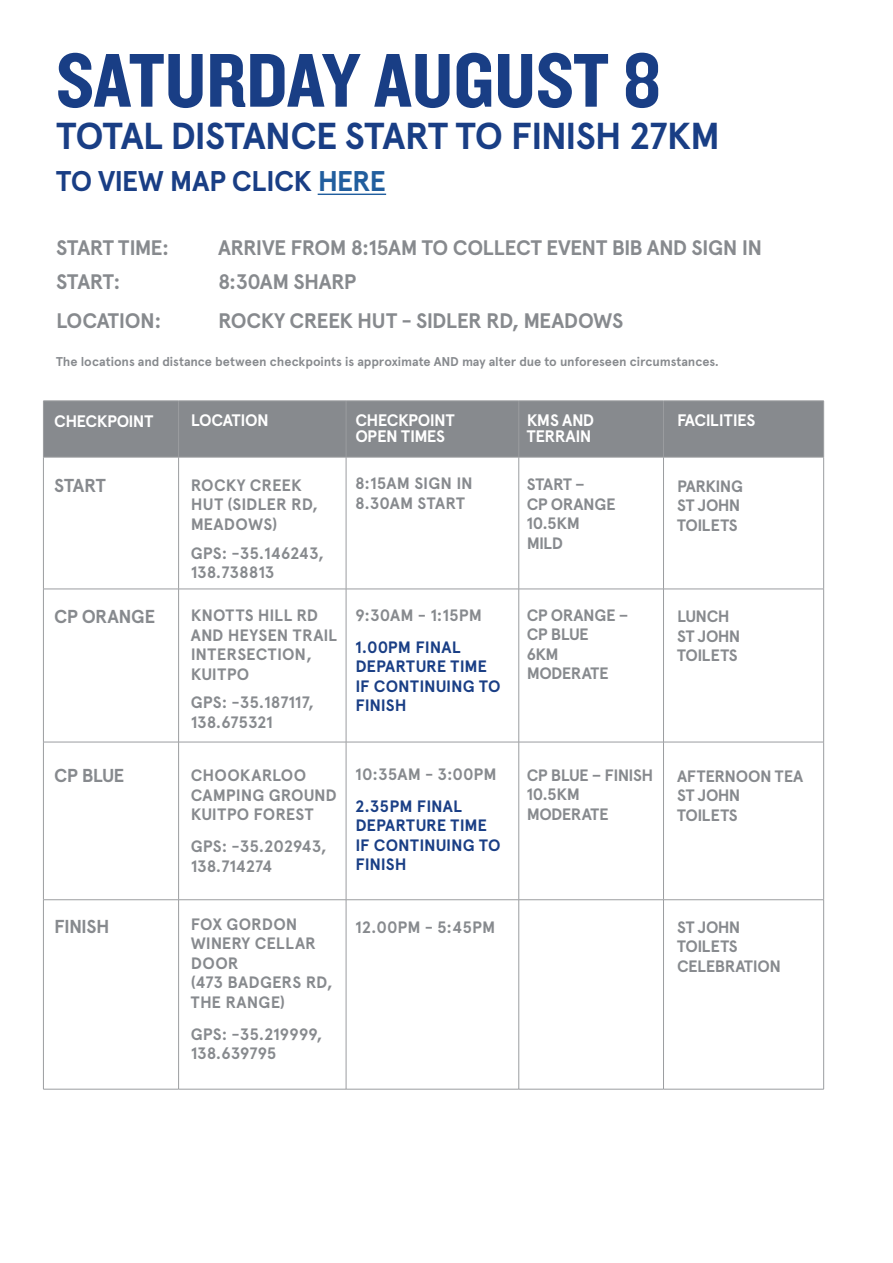
<style>
.page{position:relative;width:893px;height:1263px;background:#fff}
.page>*{position:absolute;margin:0;border:0;box-sizing:border-box;transform-origin:0 0}
.t1{font:79.05px "Knockout HTF50 Welterweight";color:#193e85}
.t2{font:700 37.5px "Apercu";letter-spacing:-.025em;color:#193e85}
.t3{font:700 28.5px "Apercu";letter-spacing:-.025em;color:#193e85}
.t4{font:700 21px "Apercu";letter-spacing:-.03em;color:#878a8e}
.t5{font:700 18.75px "Apercu";letter-spacing:-.03em;color:#878a8e}
.t6{font:700 16.65px/16.2px "Apercu";letter-spacing:-.025em;color:#fff}
.t7{font:700 16.5px/19.5px "Apercu";letter-spacing:-.01em;color:#878a8e}
.t8{font:700 16.5px/19.5px "Apercu";color:#193e85}
.t9{font:700 16.5px/19.5px "Apercu";letter-spacing:-.03em;color:#878a8e}
.t10{font:700 12.75px "Apercu";letter-spacing:-.005em;color:#878a8e}
.s1{color:#215e9e}
.s2{font-size:18.75px;color:#878a8e}
</style>
<div class="page">
<div style="left:44px;top:402px;width:779px;height:55px;background:#878a8e"></div>
<hr style="left:43px;top:457px;width:1px;height:132px;background:#9b9da0">
<hr style="left:178px;top:457px;width:1px;height:132px;background:#9b9da0">
<hr style="left:346px;top:457px;width:1px;height:132px;background:#9b9da0">
<hr style="left:518px;top:457px;width:1px;height:132px;background:#9b9da0">
<hr style="left:663px;top:457px;width:1px;height:132px;background:#9b9da0">
<hr style="left:823px;top:457px;width:1px;height:132px;background:#9b9da0">
<hr style="left:43px;top:589px;width:136px;height:1px;background:#9b9da0">
<hr style="left:43px;top:589px;width:1px;height:153px;background:#9b9da0">
<hr style="left:179px;top:589px;width:167px;height:1px;background:#9b9da0">
<hr style="left:178px;top:589px;width:1px;height:153px;background:#9b9da0">
<hr style="left:346px;top:589px;width:173px;height:1px;background:#9b9da0">
<hr style="left:346px;top:589px;width:1px;height:153px;background:#9b9da0">
<hr style="left:519px;top:589px;width:144px;height:1px;background:#9b9da0">
<hr style="left:518px;top:589px;width:1px;height:153px;background:#9b9da0">
<hr style="left:663px;top:589px;width:161px;height:1px;background:#9b9da0">
<hr style="left:663px;top:589px;width:1px;height:153px;background:#9b9da0">
<hr style="left:823px;top:589px;width:1px;height:153px;background:#9b9da0">
<hr style="left:43px;top:742px;width:136px;height:1px;background:#9b9da0">
<hr style="left:43px;top:742px;width:1px;height:157px;background:#9b9da0">
<hr style="left:179px;top:742px;width:167px;height:1px;background:#9b9da0">
<hr style="left:178px;top:742px;width:1px;height:157px;background:#9b9da0">
<hr style="left:346px;top:742px;width:173px;height:1px;background:#9b9da0">
<hr style="left:346px;top:742px;width:1px;height:157px;background:#9b9da0">
<hr style="left:519px;top:742px;width:144px;height:1px;background:#9b9da0">
<hr style="left:518px;top:742px;width:1px;height:157px;background:#9b9da0">
<hr style="left:663px;top:742px;width:161px;height:1px;background:#9b9da0">
<hr style="left:663px;top:742px;width:1px;height:157px;background:#9b9da0">
<hr style="left:823px;top:742px;width:1px;height:157px;background:#9b9da0">
<hr style="left:43px;top:899px;width:136px;height:1px;background:#9b9da0">
<hr style="left:43px;top:900px;width:1px;height:189px;background:#9b9da0">
<hr style="left:179px;top:899px;width:167px;height:1px;background:#9b9da0">
<hr style="left:178px;top:900px;width:1px;height:189px;background:#9b9da0">
<hr style="left:346px;top:899px;width:173px;height:1px;background:#9b9da0">
<hr style="left:346px;top:900px;width:1px;height:189px;background:#9b9da0">
<hr style="left:519px;top:899px;width:144px;height:1px;background:#9b9da0">
<hr style="left:518px;top:900px;width:1px;height:189px;background:#9b9da0">
<hr style="left:663px;top:899px;width:161px;height:1px;background:#9b9da0">
<hr style="left:663px;top:900px;width:1px;height:189px;background:#9b9da0">
<hr style="left:823px;top:900px;width:1px;height:189px;background:#9b9da0">
<hr style="left:43px;top:1089px;width:136px;height:1px;background:#9b9da0">
<hr style="left:179px;top:1089px;width:167px;height:1px;background:#9b9da0">
<hr style="left:346px;top:1089px;width:173px;height:1px;background:#9b9da0">
<hr style="left:519px;top:1089px;width:144px;height:1px;background:#9b9da0">
<hr style="left:663px;top:1089px;width:161px;height:1px;background:#9b9da0">
<hr style="left:43px;top:401px;width:136px;height:1px;background:#9b9da0">
<hr style="left:43px;top:401px;width:1px;height:56px;background:#9b9da0">
<hr style="left:179px;top:401px;width:167px;height:1px;background:#9b9da0">
<hr style="left:178px;top:401px;width:1px;height:56px;background:#9b9da0">
<hr style="left:346px;top:401px;width:173px;height:1px;background:#9b9da0">
<hr style="left:346px;top:401px;width:1px;height:56px;background:#9b9da0">
<hr style="left:519px;top:401px;width:144px;height:1px;background:#9b9da0">
<hr style="left:518px;top:401px;width:1px;height:56px;background:#9b9da0">
<hr style="left:663px;top:401px;width:161px;height:1px;background:#9b9da0">
<hr style="left:663px;top:401px;width:1px;height:56px;background:#9b9da0">
<hr style="left:823px;top:401px;width:1px;height:56px;background:#9b9da0">
<hr style="left:43px;top:457px;width:136px;height:1px;background:#9b9da0">
<hr style="left:179px;top:457px;width:167px;height:1px;background:#9b9da0">
<hr style="left:346px;top:457px;width:173px;height:1px;background:#9b9da0">
<hr style="left:519px;top:457px;width:144px;height:1px;background:#9b9da0">
<hr style="left:663px;top:457px;width:161px;height:1px;background:#9b9da0">
<hr style="left:318px;top:194px;width:68px;height:1px;background:#215e9e">
<h1 class="t1" style="left:56px;top:39px;width:607px">SATURDAY AUGUST 8</h1>
<h2 class="t2" style="left:56px;top:113px;width:665px">TOTAL DISTANCE START TO FINISH 27KM</h2>
<h3 class="t3" style="left:56px;top:164px;width:331px">TO VIEW MAP CLICK <span class="s1">HERE</span></h3>
<p class="t4" style="left:56px;top:235px;width:115px">START TIME:</p>
<p class="t4" style="left:218px;top:235px;width:545px">ARRIVE FROM 8:15AM TO COLLECT EVENT BIB AND SIGN IN</p>
<p class="t4" style="left:56px;top:269px;width:66px">START:</p>
<p class="t4" style="left:218px;top:269px;width:140px">8:30AM SHARP</p>
<p class="t4" style="left:56px;top:308px;width:107px">LOCATION:</p>
<p class="t4" style="left:218px;top:308px;width:407px">ROCKY CREEK HUT - SIDLER RD, MEADOWS</p>
<p class="t10" style="left:56px;top:354px;width:664px">The locations and distance between checkpoints is approximate AND may alter due to unforeseen circumstances.</p>
<p class="t6" style="left:54px;top:413px;width:124px">CHECKPOINT<span class="s2">CP</span></p>
<p class="t6" style="left:191px;top:412px;width:80px">LOCATION</p>
<p class="t5" style="left:54px;top:474px;width:53px">START</p>
<p class="t5" style="left:54px;top:605px;width:102px">CP ORANGE</p>
<p class="t7" style="left:191px;top:475px;width:129px">ROCKY CREEK<br>HUT (SIDLER RD,<br>MEADOWS)</p>
<p class="t7" style="left:191px;top:543px;width:135px">GPS: -35.146243,<br>138.738813</p>
<p class="t7" style="left:191px;top:606px;width:148px">KNOTTS HILL RD<br>AND HEYSEN TRAIL<br>INTERSECTION,<br>KUITPO</p>
<p class="t7" style="left:191px;top:693px;width:125px">GPS: -35.187117,<br>138.675321</p>
<p class="t6" style="left:355px;top:412px;width:101px">CHECKPOINT<br>OPEN TIMES</p>
<p class="t7" style="left:355px;top:474px;width:119px">8:15AM SIGN IN<br>8.30AM START</p>
<p class="t7" style="left:355px;top:605px;width:128px">9:30AM - 1:15PM</p>
<p class="t8" style="left:355px;top:637px;width:147px">1.00PM FINAL<br>DEPARTURE TIME<br>IF CONTINUING TO<br>FINISH</p>
<p class="t6" style="left:527px;top:412px;width:69px">KMS AND<br>TERRAIN</p>
<p class="t7" style="left:527px;top:475px;width:91px">START –<br>CP ORANGE<br>10.5KM<br>MILD</p>
<p class="t9" style="left:527px;top:605px;width:103px">CP ORANGE –<br>CP BLUE<br>6KM<br>MODERATE</p>
<p class="t6" style="left:677px;top:412px;width:80px">FACILITIES</p>
<p class="t9" style="left:677px;top:476px;width:68px">PARKING<br>ST JOHN<br>TOILETS</p>
<p class="t7" style="left:677px;top:607px;width:65px">LUNCH<br>ST JOHN<br>TOILETS</p>
<p class="t5" style="left:54px;top:764px;width:72px">CP BLUE</p>
<p class="t7" style="left:191px;top:766px;width:147px">CHOOKARLOO<br>CAMPING GROUND<br>KUITPO FOREST</p>
<p class="t7" style="left:191px;top:837px;width:138px">GPS: -35.202943,<br>138.714274</p>
<p class="t7" style="left:355px;top:764px;width:143px">10:35AM - 3:00PM</p>
<p class="t8" style="left:355px;top:796px;width:147px">2.35PM FINAL<br>DEPARTURE TIME<br>IF CONTINUING TO<br>FINISH</p>
<p class="t9" style="left:527px;top:765px;width:128px">CP BLUE – FINISH<br>10.5KM<br>MODERATE</p>
<p class="t7" style="left:677px;top:766px;width:128px">AFTERNOON TEA<br>ST JOHN<br>TOILETS</p>
<p class="t5" style="left:54px;top:915px;width:57px">FINISH</p>
<p class="t7" style="left:191px;top:914px;width:144px">FOX GORDON<br>WINERY CELLAR<br>DOOR<br>(473 BADGERS RD,<br>THE RANGE)</p>
<p class="t7" style="left:191px;top:1024px;width:133px">GPS: -35.219999,<br>138.639795</p>
<p class="t7" style="left:355px;top:917px;width:142px">12.00PM - 5:45PM</p>
<p class="t7" style="left:677px;top:917px;width:106px">ST JOHN<br>TOILETS<br>CELEBRATION</p>
</div>
